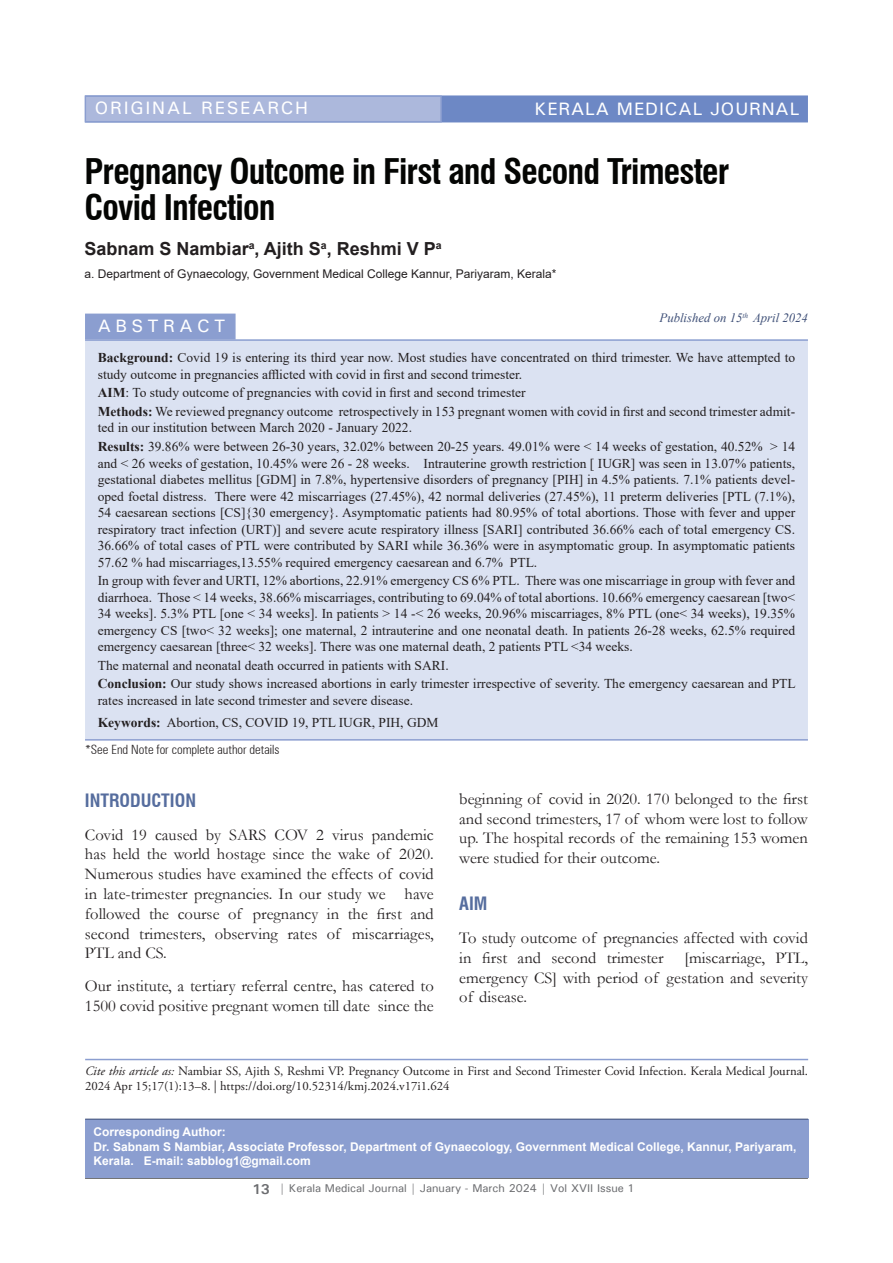
<style>
.page{position:relative;width:893px;height:1263px;background:#fff}
.page>*{position:absolute;margin:0;border:0;box-sizing:border-box;transform-origin:0 0}
.t1{font:700 condensed 34.5px/36px "Swiss 721 BT";letter-spacing:-.025em;color:#040503}
.Title_Name{font:700 18px "Arial";color:#231f20}
.t2{font:500 18px "Univers";letter-spacing:.05em;color:#fff}
.t3{font:500 18px "Univers";letter-spacing:.1em;color:#fff}
.Head_1{font:700 condensed 18px "Swiss 721 BT";color:#566d9e}
.t4{font:500 18px "Univers";letter-spacing:.25em;color:#fff}
.Para_1{font:16.5px/19.8px "Garamond";color:#231f20;text-align:justify}
.Abstract{font:13.5px/16.5px "Times New Roman";color:#231f20}
.t5{font:12.75px/15.3px "Adobe Garamond Pro";color:#231f20}
.t6{font:300 condensed 12.75px "Zurich BT";color:#231f20}
.t7{font:italic 12.75px "Times New Roman";color:#3e4f77}
.t8{font:700 12px/14.4px "Arial";color:#fff}
.Title_Name-2{font:12px "Arial";color:#231f20}
.t9{font:500 11.25px "Univers";color:#6c6d70}
.s1{font-weight:700}
.s2{font-style:italic}
.s3{font-weight:700;font-size:14.25px}
</style>
<div class="page">
<hr style="left:85px;top:1178px;width:723px;height:1px;background:#57585a">
<div style="left:85px;top:95px;width:723px;height:27px;background:#6d88c5;border:2px solid #6d88c5"></div>
<div style="left:85px;top:95px;width:357px;height:27px;background:#acb8dc;border:2px solid #8b9ed0"></div>
<div style="left:85px;top:314px;width:151px;height:25px;background:#8b9ed0"></div>
<div style="left:85px;top:341px;width:723px;height:398px;background:#dbe2f2"></div>
<hr style="left:85px;top:339px;width:723px;height:2px;background:#8b9ed0">
<hr style="left:85px;top:739px;width:723px;height:2px;background:#8b9ed0">
<div style="left:85px;top:1119px;width:723px;height:59px;background:#8b9ed0"></div>
<hr style="left:85px;top:1119px;width:723px;height:1px;background:#3e4f77">
<hr style="left:85px;top:1059px;width:723px;height:1px;background:#8b9ed0">
<p class="t3" style="left:95px;top:97px;width:215px">ORIGINAL RESEARCH</p>
<p class="t2" style="left:534px;top:97px;width:266px">KERALA MEDICAL JOURNAL</p>
<p class="t1" style="left:85px;top:154px;width:646px">Pregnancy Outcome in First and Second Trimester<br>Covid Infection</p>
<p class="Title_Name" style="left:85px;top:236px;width:358px">Sabnam S Nambiar<sup>a</sup>, Ajith S<sup>a</sup>, Reshmi V P<sup>a</sup></p>
<p class="Title_Name-2" style="left:85px;top:265px;width:474px">a. Department of Gynaecology, Government Medical College Kannur, Pariyaram, Kerala*</p>
<p class="t7" style="left:660px;top:309px;width:150px">Published on 15<sup>th</sup> April 2024</p>
<p class="t4" style="left:98px;top:314px;width:129px">ABSTRACT</p>
<p class="Abstract" style="left:98px;top:349px;width:699px"><span class="s1">Background:</span> Covid 19 is entering its third year now. Most studies have concentrated on third trimester. We have attempted to study outcome in pregnancies afflicted with covid in first and second trimester.</p>
<p class="Abstract" style="left:98px;top:384px;width:429px"><span class="s1">AIM</span>: To study outcome of pregnancies with covid in first and second trimester</p>
<p class="Abstract" style="left:98px;top:403px;width:699px"><span class="s1">Methods:</span> We reviewed pregnancy outcome retrospectively in 153 pregnant women with covid in first and second trimester admit&shy;ted in our institution between March 2020 - January 2022.</p>
<p class="Abstract" style="left:98px;top:438px;width:699px;text-align:justify"><span class="s1">Results:</span> 39.86% were between 26-30 years, 32.02% between 20-25 years. 49.01% were &lt; 14 weeks of gestation, 40.52% &gt; 14 and &lt; 26 weeks of gestation, 10.45% were 26 - 28 weeks. Intrauterine growth restriction [ IUGR] was seen in 13.07% patients, gestational diabetes mellitus [GDM] in 7.8%, hypertensive disorders of pregnancy [PIH] in 4.5% patients. 7.1% patients devel&shy;oped foetal distress. There were 42 miscarriages (27.45%), 42 normal deliveries (27.45%), 11 preterm deliveries [PTL (7.1%), 54 caesarean sections [CS]{30 emergency}. Asymptomatic patients had 80.95% of total abortions. Those with fever and upper respiratory tract infection (URT)] and severe acute respiratory illness [SARI] contributed 36.66% each of total emergency CS.<br>36.66% of total cases of PTL were contributed by SARI while 36.36% were in asymptomatic group. In asymptomatic patients 57.62 % had miscarriages,13.55% required emergency caesarean and 6.7% PTL.</p>
<p class="Abstract" style="left:98px;top:572px;width:699px;text-align:justify">In group with fever and URTI, 12% abortions, 22.91% emergency CS 6% PTL. There was one miscarriage in group with fever and diarrhoea. Those &lt; 14 weeks, 38.66% miscarriages, contributing to 69.04% of total abortions. 10.66% emergency caesarean [two&lt; 34 weeks]. 5.3% PTL [one &lt; 34 weeks]. In patients &gt; 14 -&lt; 26 weeks, 20.96% miscarriages, 8% PTL (one&lt; 34 weeks), 19.35% emergency CS [two&lt; 32 weeks]; one maternal, 2 intrauterine and one neonatal death. In patients 26-28 weeks, 62.5% required emergency caesarean [three&lt; 32 weeks]. There was one maternal death, 2 patients PTL &lt;34 weeks.</p>
<p class="Abstract" style="left:98px;top:657px;width:352px">The maternal and neonatal death occurred in patients with SARI.</p>
<p class="Abstract" style="left:98px;top:675px;width:699px"><span class="s1">Conclusion:</span> Our study shows increased abortions in early trimester irrespective of severity. The emergency caesarean and PTL rates increased in late second trimester and severe disease.</p>
<p class="Abstract" style="left:98px;top:714px;width:342px"><span class="s1">Keywords:</span> Abortion, CS, COVID 19, PTL IUGR, PIH, GDM</p>
<p class="t6" style="left:85px;top:741px;width:196px">*See End Note for complete author details</p>
<p class="Head_1" style="left:85px;top:790px;width:113px">INTRODUCTION</p>
<p class="Para_1" style="left:85px;top:824px;width:350px">Covid 19 caused by SARS COV 2 virus pandemic has held the world hostage since the wake of 2020.<br>Numerous studies have examined the effects of covid in late-trimester pregnancies. In our study we have followed the course of pregnancy in the first and second trimesters, observing rates of miscarriages, PTL and CS.</p>
<p class="Para_1" style="left:85px;top:975px;width:350px">Our institute, a tertiary referral centre, has catered to<br>1500 covid positive pregnant women till date since the</p>
<p class="Para_1" style="left:459px;top:788px;width:350px">beginning of covid in 2020. 170 belonged to the first and second trimesters, 17 of whom were lost to follow up. The hospital records of the remaining 153 women were studied for their outcome.</p>
<p class="Head_1" style="left:459px;top:893px;width:30px">AIM</p>
<p class="Para_1" style="left:459px;top:927px;width:350px">To study outcome of pregnancies affected with covid in first and second trimester</p>
<p class="Para_1" style="left:459px;top:947px;width:350px;text-indent:225px">[miscarriage, PTL, emergency CS] with period of gestation and severity of disease.</p>
<p class="t5" style="left:85px;top:1064px;width:724px"><span class="s2">Cite this article as:</span> Nambiar SS, Ajith S, Reshmi VP. Pregnancy Outcome in First and Second Trimester Covid Infection. Kerala Medical Journal.<br>2024 Apr 15;17(1):13–8. | https://doi.org/10.52314/kmj.2024.v17i1.624</p>
<p class="t8" style="left:94px;top:1125px;width:704px">Corresponding Author:<br>Dr. Sabnam S Nambiar, Associate Professor, Department of Gynaecology, Government Medical College, Kannur, Pariyaram,<br>Kerala. E-mail: sabblog1@gmail.com</p>
<p class="t9" style="left:252px;top:1181px;width:384px"><span class="s3">13</span> <span class="s1">|</span> Kerala Medical Journal | January - March 2024 | Vol XVII Issue 1</p>
</div>
